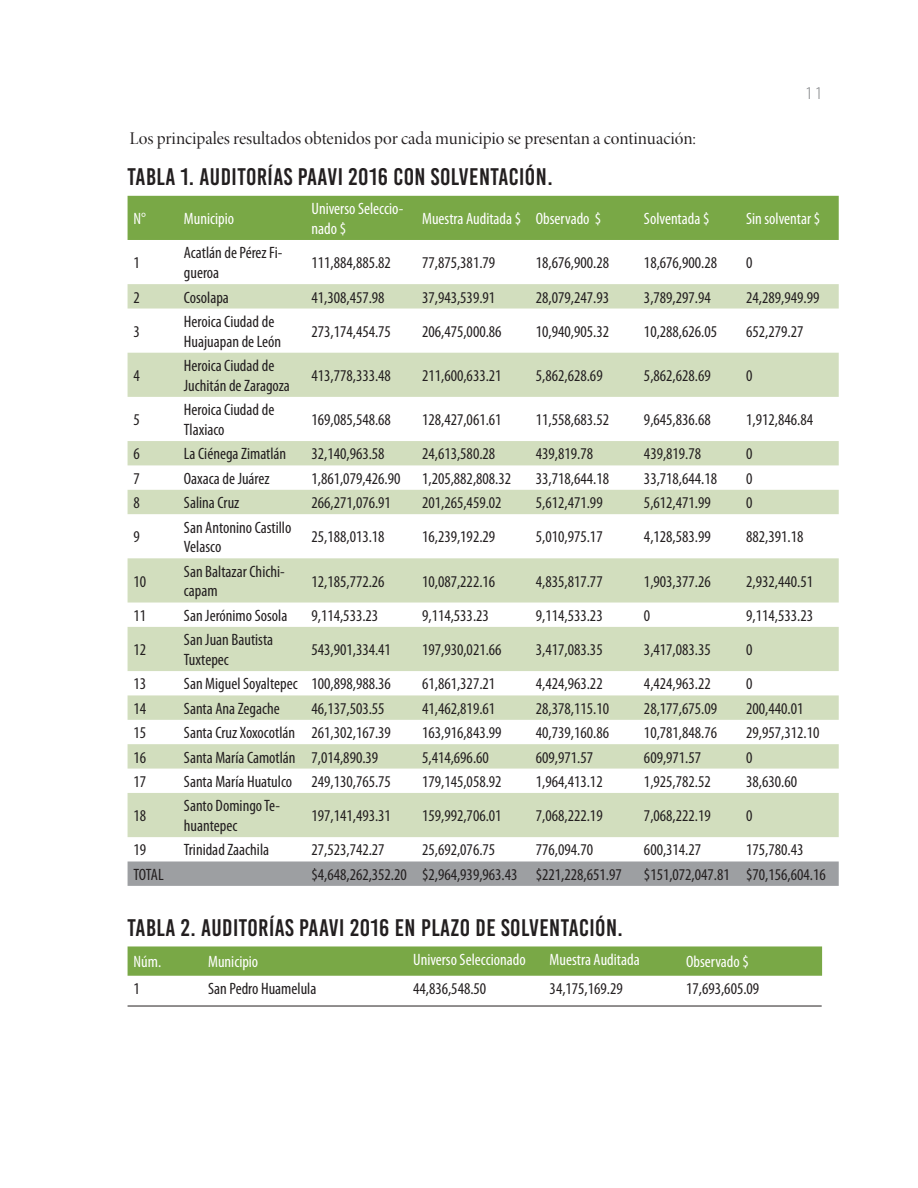
<style>
.page{position:relative;width:918px;height:1188px;background:#fff}
.page>*{position:absolute;margin:0;border:0;box-sizing:border-box;transform-origin:0 0}
.t1{font:24px "Bebas Kai";letter-spacing:.02em;color:#231f20}
.t2{font:18px "Minion Pro Disp";color:#231f20}
.t3{font:300 18px "Myriad Pro";color:#808285}
.t4{font:condensed 16.5px/19.8px "Myriad Pro";color:#231f20}
.t5{font:condensed 16.5px/19.8px "Myriad Pro";color:#fff}
</style>
<div class="page">
<div style="left:128px;top:196px;width:711px;height:44px;background:#79a846"></div>
<svg style="left:128px;top:284px;width:711px;height:553px;fill:#d2debe"></svg>
<div style="left:128px;top:862px;width:711px;height:24px;background:#9d9fa2"></div>
<div style="left:128px;top:946px;width:694px;height:30px;background:#79a846"></div>
<hr style="left:128px;top:1006px;width:694px;height:1px;background:#231f20">
<p class="t2" style="left:130px;top:127px;width:568px">Los principales resultados obtenidos por cada municipio se presentan a continuación:</p>
<h1 class="t1" style="left:128px;top:164px;width:427px">TABLA 1. AUDITORÍAS PAAVI 2016 CON SOLVENTACIÓN.</h1>
<p class="t3" style="left:805px;top:83px;width:20px">11</p>
<p class="t5" style="left:134px;top:209px;width:14px">N°</p>
<p class="t5" style="left:184px;top:209px;width:52px">Municipio</p>
<p class="t5" style="left:312px;top:199px;width:93px">Universo Seleccio&shy;nado $</p>
<p class="t5" style="left:422px;top:209px;width:181px">Muestra Auditada $ Observado $</p>
<p class="t5" style="left:644px;top:209px;width:67px">Solventada $</p>
<p class="t5" style="left:746px;top:209px;width:75px">Sin solventar $</p>
<p class="t4" style="left:134px;top:253px;width:8px">1</p>
<p class="t4" style="left:184px;top:243px;width:100px">Acatlán de Pérez Fi&shy;gueroa</p>
<p class="t4" style="left:312px;top:253px;width:81px">111,884,885.82</p>
<p class="t4" style="left:422px;top:253px;width:75px">77,875,381.79</p>
<p class="t4" style="left:536px;top:253px;width:75px">18,676,900.28</p>
<p class="t4" style="left:644px;top:253px;width:75px">18,676,900.28</p>
<p class="t4" style="left:746px;top:253px;width:8px">0</p>
<p class="t4" style="left:134px;top:287px;width:8px">2</p>
<p class="t4" style="left:184px;top:287px;width:47px">Cosolapa</p>
<p class="t4" style="left:312px;top:287px;width:75px">41,308,457.98</p>
<p class="t4" style="left:422px;top:287px;width:75px">37,943,539.91</p>
<p class="t4" style="left:536px;top:287px;width:75px">28,079,247.93</p>
<p class="t4" style="left:644px;top:287px;width:68px">3,789,297.94</p>
<p class="t4" style="left:746px;top:287px;width:75px">24,289,949.99</p>
<p class="t4" style="left:134px;top:322px;width:8px">3</p>
<p class="t4" style="left:184px;top:312px;width:99px">Heroica Ciudad de<br>Huajuapan de León</p>
<p class="t4" style="left:312px;top:322px;width:81px">273,174,454.75</p>
<p class="t4" style="left:422px;top:322px;width:81px">206,475,000.86</p>
<p class="t4" style="left:536px;top:322px;width:75px">10,940,905.32</p>
<p class="t4" style="left:644px;top:322px;width:75px">10,288,626.05</p>
<p class="t4" style="left:746px;top:322px;width:59px">652,279.27</p>
<p class="t4" style="left:134px;top:366px;width:8px">4</p>
<p class="t4" style="left:184px;top:356px;width:108px">Heroica Ciudad de<br>Juchitán de Zaragoza</p>
<p class="t4" style="left:312px;top:366px;width:81px">413,778,333.48</p>
<p class="t4" style="left:422px;top:366px;width:81px">211,600,633.21</p>
<p class="t4" style="left:536px;top:366px;width:68px">5,862,628.69</p>
<p class="t4" style="left:644px;top:366px;width:68px">5,862,628.69</p>
<p class="t4" style="left:746px;top:366px;width:8px">0</p>
<p class="t4" style="left:134px;top:410px;width:8px">5</p>
<p class="t4" style="left:184px;top:400px;width:92px">Heroica Ciudad de<br>Tlaxiaco</p>
<p class="t4" style="left:312px;top:410px;width:81px">169,085,548.68</p>
<p class="t4" style="left:422px;top:410px;width:81px">128,427,061.61</p>
<p class="t4" style="left:536px;top:410px;width:75px">11,558,683.52</p>
<p class="t4" style="left:644px;top:410px;width:68px">9,645,836.68</p>
<p class="t4" style="left:746px;top:410px;width:68px">1,912,846.84</p>
<p class="t4" style="left:134px;top:444px;width:8px">6</p>
<p class="t4" style="left:184px;top:444px;width:104px">La Ciénega Zimatlán</p>
<p class="t4" style="left:312px;top:444px;width:75px">32,140,963.58</p>
<p class="t4" style="left:422px;top:444px;width:75px">24,613,580.28</p>
<p class="t4" style="left:536px;top:444px;width:59px">439,819.78</p>
<p class="t4" style="left:644px;top:444px;width:59px">439,819.78</p>
<p class="t4" style="left:746px;top:444px;width:8px">0</p>
<p class="t4" style="left:134px;top:469px;width:8px">7</p>
<p class="t4" style="left:184px;top:469px;width:87px">Oaxaca de Juárez</p>
<p class="t4" style="left:312px;top:469px;width:91px">1,861,079,426.90</p>
<p class="t4" style="left:422px;top:469px;width:91px">1,205,882,808.32</p>
<p class="t4" style="left:536px;top:469px;width:75px">33,718,644.18</p>
<p class="t4" style="left:644px;top:469px;width:75px">33,718,644.18</p>
<p class="t4" style="left:746px;top:469px;width:8px">0</p>
<p class="t4" style="left:134px;top:493px;width:8px">8</p>
<p class="t4" style="left:184px;top:493px;width:57px">Salina Cruz</p>
<p class="t4" style="left:312px;top:493px;width:81px">266,271,076.91</p>
<p class="t4" style="left:422px;top:493px;width:81px">201,265,459.02</p>
<p class="t4" style="left:536px;top:493px;width:68px">5,612,471.99</p>
<p class="t4" style="left:644px;top:493px;width:68px">5,612,471.99</p>
<p class="t4" style="left:746px;top:493px;width:8px">0</p>
<p class="t4" style="left:134px;top:527px;width:8px">9</p>
<p class="t4" style="left:184px;top:517px;width:109px">San Antonino Castillo<br>Velasco</p>
<p class="t4" style="left:312px;top:527px;width:75px">25,188,013.18</p>
<p class="t4" style="left:422px;top:527px;width:75px">16,239,192.29</p>
<p class="t4" style="left:536px;top:527px;width:68px">5,010,975.17</p>
<p class="t4" style="left:644px;top:527px;width:68px">4,128,583.99</p>
<p class="t4" style="left:746px;top:527px;width:59px">882,391.18</p>
<p class="t4" style="left:134px;top:572px;width:14px">10</p>
<p class="t4" style="left:184px;top:562px;width:102px">San Baltazar Chichi&shy;capam</p>
<p class="t4" style="left:312px;top:572px;width:75px">12,185,772.26</p>
<p class="t4" style="left:422px;top:572px;width:75px">10,087,222.16</p>
<p class="t4" style="left:536px;top:572px;width:68px">4,835,817.77</p>
<p class="t4" style="left:644px;top:572px;width:68px">1,903,377.26</p>
<p class="t4" style="left:746px;top:572px;width:68px">2,932,440.51</p>
<p class="t4" style="left:134px;top:606px;width:14px">11</p>
<p class="t4" style="left:184px;top:606px;width:105px">San Jerónimo Sosola</p>
<p class="t4" style="left:312px;top:606px;width:68px">9,114,533.23</p>
<p class="t4" style="left:422px;top:606px;width:68px">9,114,533.23</p>
<p class="t4" style="left:536px;top:606px;width:68px">9,114,533.23</p>
<p class="t4" style="left:644px;top:606px;width:8px">0</p>
<p class="t4" style="left:746px;top:606px;width:68px">9,114,533.23</p>
<p class="t4" style="left:134px;top:640px;width:14px">12</p>
<p class="t4" style="left:184px;top:630px;width:91px">San Juan Bautista<br>Tuxtepec</p>
<p class="t4" style="left:312px;top:640px;width:81px">543,901,334.41</p>
<p class="t4" style="left:422px;top:640px;width:81px">197,930,021.66</p>
<p class="t4" style="left:536px;top:640px;width:68px">3,417,083.35</p>
<p class="t4" style="left:644px;top:640px;width:68px">3,417,083.35</p>
<p class="t4" style="left:746px;top:640px;width:8px">0</p>
<p class="t4" style="left:134px;top:674px;width:14px">13</p>
<p class="t4" style="left:184px;top:674px;width:209px">San Miguel Soyaltepec 100,898,988.36</p>
<p class="t4" style="left:422px;top:674px;width:75px">61,861,327.21</p>
<p class="t4" style="left:536px;top:674px;width:68px">4,424,963.22</p>
<p class="t4" style="left:644px;top:674px;width:68px">4,424,963.22</p>
<p class="t4" style="left:746px;top:674px;width:8px">0</p>
<p class="t4" style="left:134px;top:699px;width:14px">14</p>
<p class="t4" style="left:184px;top:699px;width:97px">Santa Ana Zegache</p>
<p class="t4" style="left:312px;top:699px;width:75px">46,137,503.55</p>
<p class="t4" style="left:422px;top:699px;width:75px">41,462,819.61</p>
<p class="t4" style="left:536px;top:699px;width:75px">28,378,115.10</p>
<p class="t4" style="left:644px;top:699px;width:75px">28,177,675.09</p>
<p class="t4" style="left:746px;top:699px;width:59px">200,440.01</p>
<p class="t4" style="left:134px;top:723px;width:14px">15</p>
<p class="t4" style="left:184px;top:723px;width:209px">Santa Cruz Xoxocotlán 261,302,167.39</p>
<p class="t4" style="left:422px;top:723px;width:81px">163,916,843.99</p>
<p class="t4" style="left:536px;top:723px;width:75px">40,739,160.86</p>
<p class="t4" style="left:644px;top:723px;width:75px">10,781,848.76</p>
<p class="t4" style="left:746px;top:723px;width:75px">29,957,312.10</p>
<p class="t4" style="left:134px;top:747px;width:14px">16</p>
<p class="t4" style="left:184px;top:747px;width:196px">Santa María Camotlán 7,014,890.39</p>
<p class="t4" style="left:422px;top:747px;width:68px">5,414,696.60</p>
<p class="t4" style="left:536px;top:747px;width:59px">609,971.57</p>
<p class="t4" style="left:644px;top:747px;width:59px">609,971.57</p>
<p class="t4" style="left:746px;top:747px;width:8px">0</p>
<p class="t4" style="left:134px;top:772px;width:14px">17</p>
<p class="t4" style="left:184px;top:772px;width:209px">Santa María Huatulco 249,130,765.75</p>
<p class="t4" style="left:422px;top:772px;width:81px">179,145,058.92</p>
<p class="t4" style="left:536px;top:772px;width:68px">1,964,413.12</p>
<p class="t4" style="left:644px;top:772px;width:68px">1,925,782.52</p>
<p class="t4" style="left:746px;top:772px;width:52px">38,630.60</p>
<p class="t4" style="left:134px;top:806px;width:14px">18</p>
<p class="t4" style="left:184px;top:796px;width:98px">Santo Domingo Te&shy;huantepec</p>
<p class="t4" style="left:312px;top:806px;width:81px">197,141,493.31</p>
<p class="t4" style="left:422px;top:806px;width:81px">159,992,706.01</p>
<p class="t4" style="left:536px;top:806px;width:68px">7,068,222.19</p>
<p class="t4" style="left:644px;top:806px;width:68px">7,068,222.19</p>
<p class="t4" style="left:746px;top:806px;width:8px">0</p>
<p class="t4" style="left:134px;top:840px;width:14px">19</p>
<p class="t4" style="left:184px;top:840px;width:87px">Trinidad Zaachila</p>
<p class="t4" style="left:312px;top:840px;width:75px">27,523,742.27</p>
<p class="t4" style="left:422px;top:840px;width:75px">25,692,076.75</p>
<p class="t4" style="left:536px;top:840px;width:59px">776,094.70</p>
<p class="t4" style="left:644px;top:840px;width:59px">600,314.27</p>
<p class="t4" style="left:746px;top:840px;width:59px">175,780.43</p>
<p class="t4" style="left:134px;top:865px;width:32px">TOTAL</p>
<p class="t4" style="left:312px;top:865px;width:312px">$4,648,262,352.20 $2,964,939,963.43 $221,228,651.97</p>
<p class="t4" style="left:644px;top:865px;width:183px">$151,072,047.81 $70,156,604.16</p>
<h1 class="t1" style="left:128px;top:914px;width:497px">TABLA 2. AUDITORÍAS PAAVI 2016 EN PLAZO DE SOLVENTACIÓN.</h1>
<p class="t5" style="left:134px;top:952px;width:29px">Núm.</p>
<p class="t5" style="left:208px;top:952px;width:52px">Municipio</p>
<p class="t5" style="left:413px;top:950px;width:114px">Universo Seleccionado</p>
<p class="t5" style="left:550px;top:950px;width:92px">Muestra Auditada</p>
<p class="t5" style="left:686px;top:952px;width:64px">Observado $</p>
<p class="t4" style="left:134px;top:979px;width:8px">1</p>
<p class="t4" style="left:208px;top:979px;width:110px">San Pedro Huamelula</p>
<p class="t4" style="left:413px;top:979px;width:75px">44,836,548.50</p>
<p class="t4" style="left:550px;top:979px;width:75px">34,175,169.29</p>
<p class="t4" style="left:686px;top:979px;width:75px">17,693,605.09</p>
</div>
